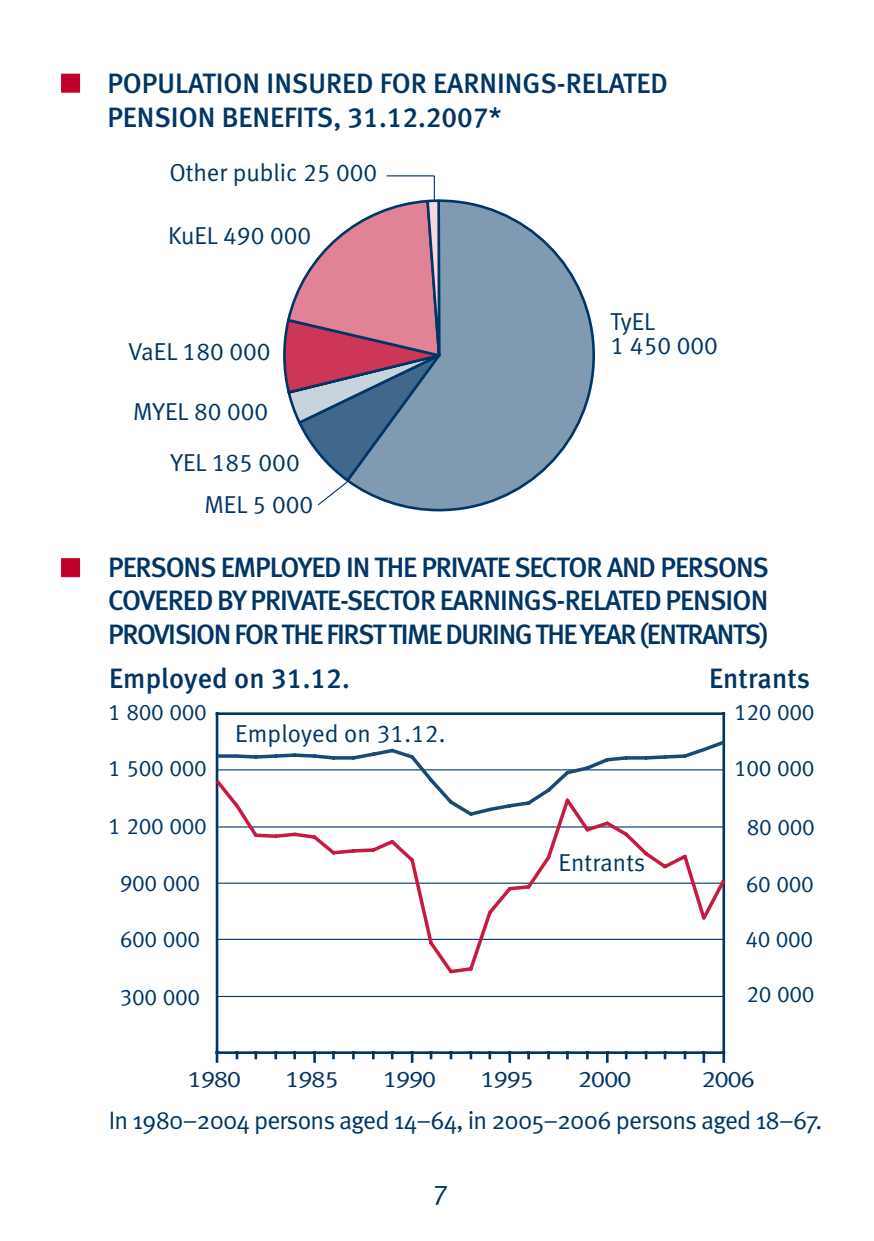
<style>
.page{position:relative;width:874px;height:1241px;background:#fff}
.page>*{position:absolute;margin:0;border:0;box-sizing:border-box;transform-origin:0 0}
.t1{font:28px/33.6px "Meta Medium LF";color:#003566}
.t2{font:28px "Meta Normal";color:#003566}
.t3{font:25.2px "Meta Normal";letter-spacing:-.03em;color:#003566}
.t4{font:24.5px/24.5px "Meta Normal LF";color:#003566}
.t5{font:22.75px "Meta Normal LF";letter-spacing:-.015em;color:#003566}
.t6{font:22.75px "Meta Normal LF";letter-spacing:-.015em;color:#003566;scale:1.14 1}
</style>
<div class="page">
<svg style="left:398px;top:199px;width:197px;height:313px"></svg>
<svg style="left:283px;top:175px;width:159px;height:331px"></svg>
<hr style="left:217px;top:995px;width:506px;height:2px;background:#003566">
<hr style="left:217px;top:938px;width:506px;height:2px;background:#003566">
<hr style="left:217px;top:882px;width:506px;height:1px;background:#003566">
<hr style="left:217px;top:826px;width:506px;height:1px;background:#003566">
<hr style="left:217px;top:712px;width:506px;height:3px;background:#003566">
<hr style="left:722px;top:713px;width:3px;height:339px;background:#003566">
<hr style="left:217px;top:1051px;width:506px;height:3px;background:#003566">
<hr style="left:216px;top:713px;width:2px;height:339px;background:#003566">
<svg style="left:216px;top:1052px;width:2px;height:9px"></svg>
<svg style="left:254px;top:1054px;width:3px;height:4px"></svg>
<svg style="left:274px;top:1054px;width:3px;height:4px"></svg>
<svg style="left:293px;top:1054px;width:3px;height:4px"></svg>
<svg style="left:313px;top:1054px;width:3px;height:7px"></svg>
<svg style="left:332px;top:1054px;width:3px;height:4px"></svg>
<svg style="left:352px;top:1054px;width:3px;height:4px"></svg>
<svg style="left:411px;top:1054px;width:2px;height:7px"></svg>
<svg style="left:429px;top:1054px;width:3px;height:4px"></svg>
<svg style="left:449px;top:1054px;width:3px;height:4px"></svg>
<svg style="left:469px;top:1054px;width:3px;height:4px"></svg>
<svg style="left:488px;top:1054px;width:3px;height:4px"></svg>
<svg style="left:508px;top:1054px;width:3px;height:7px"></svg>
<svg style="left:527px;top:1054px;width:3px;height:4px"></svg>
<svg style="left:547px;top:1054px;width:3px;height:4px"></svg>
<svg style="left:606px;top:1054px;width:2px;height:7px"></svg>
<svg style="left:624px;top:1054px;width:3px;height:4px"></svg>
<svg style="left:644px;top:1054px;width:3px;height:4px"></svg>
<svg style="left:663px;top:1054px;width:3px;height:4px"></svg>
<svg style="left:683px;top:1054px;width:3px;height:4px"></svg>
<svg style="left:702px;top:1054px;width:3px;height:7px"></svg>
<svg style="left:722px;top:1052px;width:3px;height:9px"></svg>
<svg style="left:215px;top:737px;width:511px;height:82px"></svg>
<svg style="left:232px;top:795px;width:476px;height:179px"></svg>
<svg style="left:699px;top:875px;width:27px;height:48px"></svg>
<div style="left:61px;top:74px;width:19px;height:19px;background:#c1002b;border:4px solid #c1002b"></div>
<div style="left:61px;top:558px;width:19px;height:19px;background:#c1002b;border:4px solid #c1002b"></div>
<p class="t1" style="left:107px;top:66px;width:562px">POPULATION INSURED FOR EARNINGS-RELATED<br>PENSION BENEFITS, 31.12.2007*</p>
<p class="t4" style="left:169px;top:160px;width:209px">Other public 25 000</p>
<p class="t4" style="left:168px;top:223px;width:144px">KuEL 490 000</p>
<p class="t4" style="left:128px;top:339px;width:144px">VaEL 180 000</p>
<p class="t4" style="left:133px;top:398px;width:136px">MYEL 80 000</p>
<p class="t4" style="left:170px;top:450px;width:131px">YEL 185 000</p>
<p class="t4" style="left:204px;top:492px;width:110px">MEL 5 000</p>
<p class="t4" style="left:610px;top:309px;width:109px">TyEL<br>1 450 000</p>
<p class="t1" style="left:108px;top:550px;width:662px;text-align:justify">PERSONS EMPLOYED IN THE PRIVATE SECTOR AND PERSONS COVERED BY PRIVATE-SECTOR EARNINGS-RELATED PENSION PROVISION FOR THE FIRST TIME DURING THE YEAR (ENTRANTS)</p>
<p class="t1" style="left:109px;top:661px;width:242px">Employed on 31.12.</p>
<p class="t1" style="left:709px;top:661px;width:102px">Entrants</p>
<p class="t5" style="left:108px;top:699px;width:100px">1 800 000</p>
<p class="t5" style="left:734px;top:699px;width:82px">120 000</p>
<p class="t4" style="left:235px;top:720px;width:212px">Employed on 31.12.</p>
<p class="t5" style="left:108px;top:755px;width:100px">1 500 000</p>
<p class="t5" style="left:734px;top:755px;width:82px">100 000</p>
<p class="t5" style="left:108px;top:813px;width:100px">1 200 000</p>
<p class="t5" style="left:746px;top:814px;width:69px">80 000</p>
<p class="t4" style="left:558px;top:850px;width:88px">Entrants</p>
<p class="t5" style="left:120px;top:870px;width:82px">900 000</p>
<p class="t5" style="left:745px;top:871px;width:69px">60 000</p>
<p class="t5" style="left:120px;top:925px;width:82px">600 000</p>
<p class="t5" style="left:745px;top:925px;width:69px">40 000</p>
<p class="t5" style="left:120px;top:983px;width:82px">300 000</p>
<p class="t5" style="left:746px;top:981px;width:69px">20 000</p>
<p class="t6" style="left:188px;top:1065px;width:49px">1980</p>
<p class="t6" style="left:285px;top:1065px;width:49px">1985</p>
<p class="t6" style="left:383px;top:1065px;width:49px">1990</p>
<p class="t6" style="left:480px;top:1065px;width:49px">1995</p>
<p class="t6" style="left:578px;top:1065px;width:49px">2000</p>
<p class="t6" style="left:701px;top:1065px;width:49px">2006</p>
<p class="t3" style="left:109px;top:1106px;width:715px">In 1980–2004 persons aged 14–64, in 2005–2006 persons aged 18–67.</p>
<p class="t2" style="left:434px;top:1173px;width:15px">7</p>
</div>
